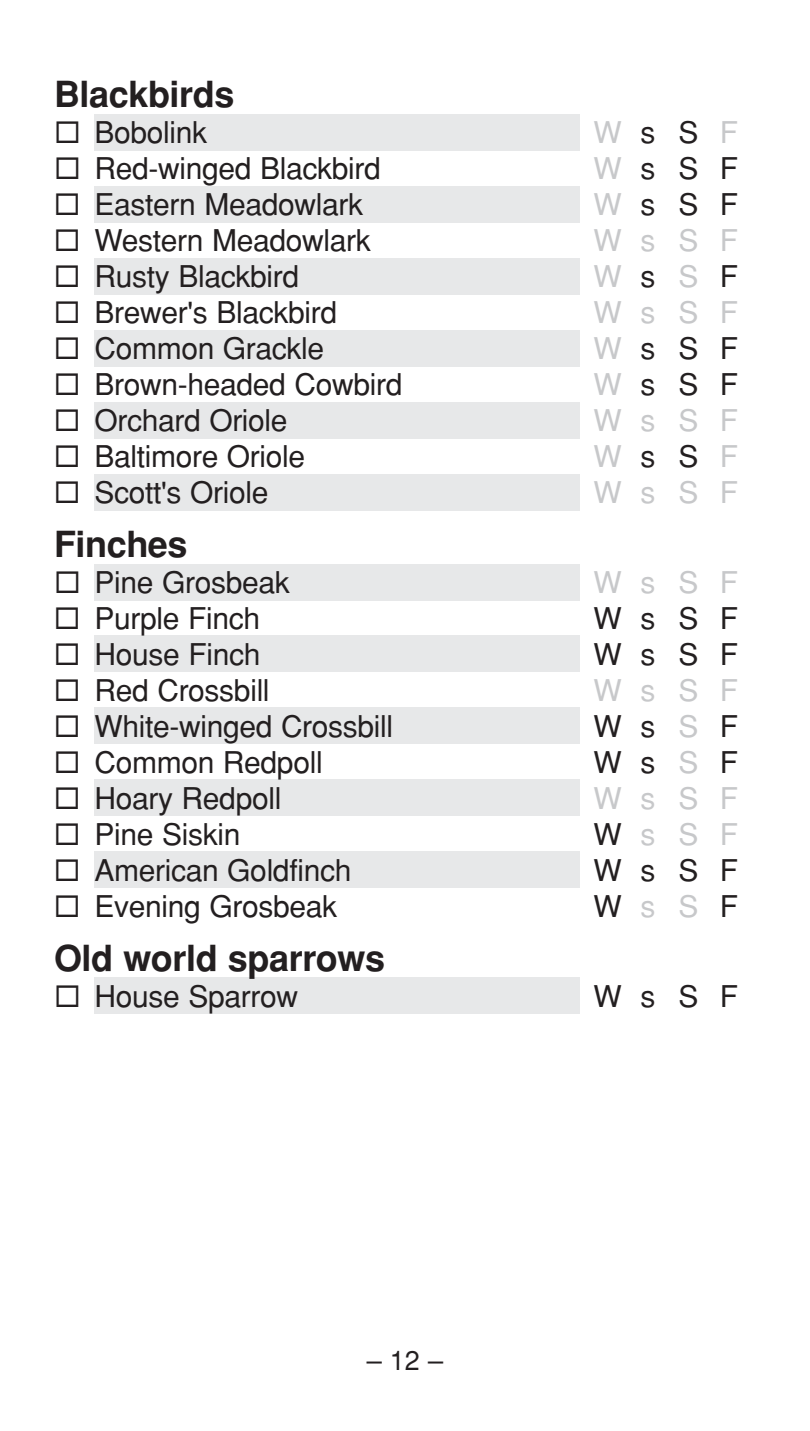
<style>
.page{position:relative;width:810px;height:1431px;background:#fff}
.page>*{position:absolute;margin:0;border:0;box-sizing:border-box;transform-origin:0 0}
.t1{font:700 36px "Helvetica";letter-spacing:-.01em;color:#231f20}
.t2{font:30px "Helvetica";letter-spacing:-.01em;color:#231f20}
.t3{font:30px "Helvetica";letter-spacing:.71em;color:#c7c8ca}
.t4{font:27px "Helvetica";color:#231f20}
.s1{color:#231f20}
.s2{color:#c7c8ca}
</style>
<div class="page">
<div style="left:94px;top:114px;width:486px;height:36px;background:#e7e8e9"></div>
<div style="left:94px;top:186px;width:486px;height:36px;background:#e7e8e9"></div>
<div style="left:94px;top:258px;width:486px;height:36px;background:#e7e8e9"></div>
<div style="left:94px;top:330px;width:486px;height:36px;background:#e7e8e9"></div>
<div style="left:94px;top:402px;width:486px;height:36px;background:#e7e8e9"></div>
<div style="left:94px;top:474px;width:486px;height:36px;background:#e7e8e9"></div>
<div style="left:94px;top:564px;width:486px;height:36px;background:#e7e8e9"></div>
<div style="left:94px;top:636px;width:486px;height:36px;background:#e7e8e9"></div>
<div style="left:94px;top:708px;width:486px;height:36px;background:#e7e8e9"></div>
<div style="left:94px;top:780px;width:486px;height:36px;background:#e7e8e9"></div>
<div style="left:94px;top:852px;width:486px;height:36px;background:#e7e8e9"></div>
<div style="left:94px;top:978px;width:486px;height:36px;background:#e7e8e9"></div>
<p class="t1" style="left:54px;top:74px;width:182px">Blackbirds</p>
<p class="t2" style="left:94px;top:115px;width:114px">Bobolink</p>
<p class="t3" style="left:593px;top:115px;width:146px">W<span class="s1">sS</span>F</p>
<p class="t2" style="left:94px;top:151px;width:288px">Red-winged Blackbird</p>
<p class="t2" style="left:593px;top:151px;width:146px"><span class="s2">W</span>sSF</p>
<p class="t2" style="left:94px;top:187px;width:270px">Eastern Meadowlark</p>
<p class="t2" style="left:593px;top:187px;width:146px"><span class="s2">W</span>sSF</p>
<p class="t2" style="left:94px;top:223px;width:278px">Western Meadowlark</p>
<p class="t3" style="left:593px;top:223px;width:146px">WsSF</p>
<p class="t2" style="left:94px;top:259px;width:206px">Rusty Blackbird</p>
<p class="t3" style="left:593px;top:259px;width:146px">W<span class="s1">s</span>S<span class="s1">F</span></p>
<p class="t2" style="left:94px;top:295px;width:244px">Brewer's Blackbird</p>
<p class="t3" style="left:593px;top:295px;width:146px">WsSF</p>
<p class="t2" style="left:94px;top:331px;width:231px">Common Grackle</p>
<p class="t2" style="left:593px;top:331px;width:146px"><span class="s2">W</span>sSF</p>
<p class="t2" style="left:94px;top:367px;width:309px">Brown-headed Cowbird</p>
<p class="t2" style="left:593px;top:367px;width:146px"><span class="s2">W</span>sSF</p>
<p class="t2" style="left:94px;top:403px;width:195px">Orchard Oriole</p>
<p class="t3" style="left:593px;top:403px;width:146px">WsSF</p>
<p class="t2" style="left:94px;top:439px;width:212px">Baltimore Oriole</p>
<p class="t3" style="left:593px;top:439px;width:146px">W<span class="s1">sS</span>F</p>
<p class="t2" style="left:94px;top:475px;width:175px">Scott's Oriole</p>
<p class="t3" style="left:593px;top:475px;width:146px">WsSF</p>
<p class="t1" style="left:54px;top:524px;width:135px">Finches</p>
<p class="t2" style="left:94px;top:565px;width:197px">Pine Grosbeak</p>
<p class="t3" style="left:593px;top:565px;width:146px">WsSF</p>
<p class="t2" style="left:94px;top:601px;width:167px">Purple Finch</p>
<p class="t2" style="left:593px;top:601px;width:146px">WsSF</p>
<p class="t2" style="left:94px;top:637px;width:167px">House Finch</p>
<p class="t2" style="left:593px;top:637px;width:146px">WsSF</p>
<p class="t2" style="left:94px;top:673px;width:177px">Red Crossbill</p>
<p class="t3" style="left:593px;top:673px;width:146px">WsSF</p>
<p class="t2" style="left:94px;top:709px;width:300px">White-winged Crossbill</p>
<p class="t2" style="left:593px;top:709px;width:146px">Ws<span class="s2">S</span>F</p>
<p class="t2" style="left:94px;top:745px;width:230px">Common Redpoll</p>
<p class="t2" style="left:593px;top:745px;width:146px">Ws<span class="s2">S</span>F</p>
<p class="t2" style="left:94px;top:781px;width:188px">Hoary Redpoll</p>
<p class="t3" style="left:593px;top:781px;width:146px">WsSF</p>
<p class="t2" style="left:94px;top:817px;width:147px">Pine Siskin</p>
<p class="t3" style="left:593px;top:817px;width:146px"><span class="s1">W</span>sSF</p>
<p class="t2" style="left:94px;top:853px;width:258px">American Goldfinch</p>
<p class="t2" style="left:593px;top:853px;width:146px">WsSF</p>
<p class="t2" style="left:94px;top:889px;width:244px">Evening Grosbeak</p>
<p class="t2" style="left:593px;top:889px;width:146px">W<span class="s2">sS</span>F</p>
<p class="t1" style="left:54px;top:938px;width:333px">Old world sparrows</p>
<p class="t2" style="left:94px;top:979px;width:205px">House Sparrow</p>
<p class="t2" style="left:593px;top:979px;width:146px">WsSF</p>
<p class="t4" style="left:367px;top:1345px;width:78px">–12–</p>
</div>
